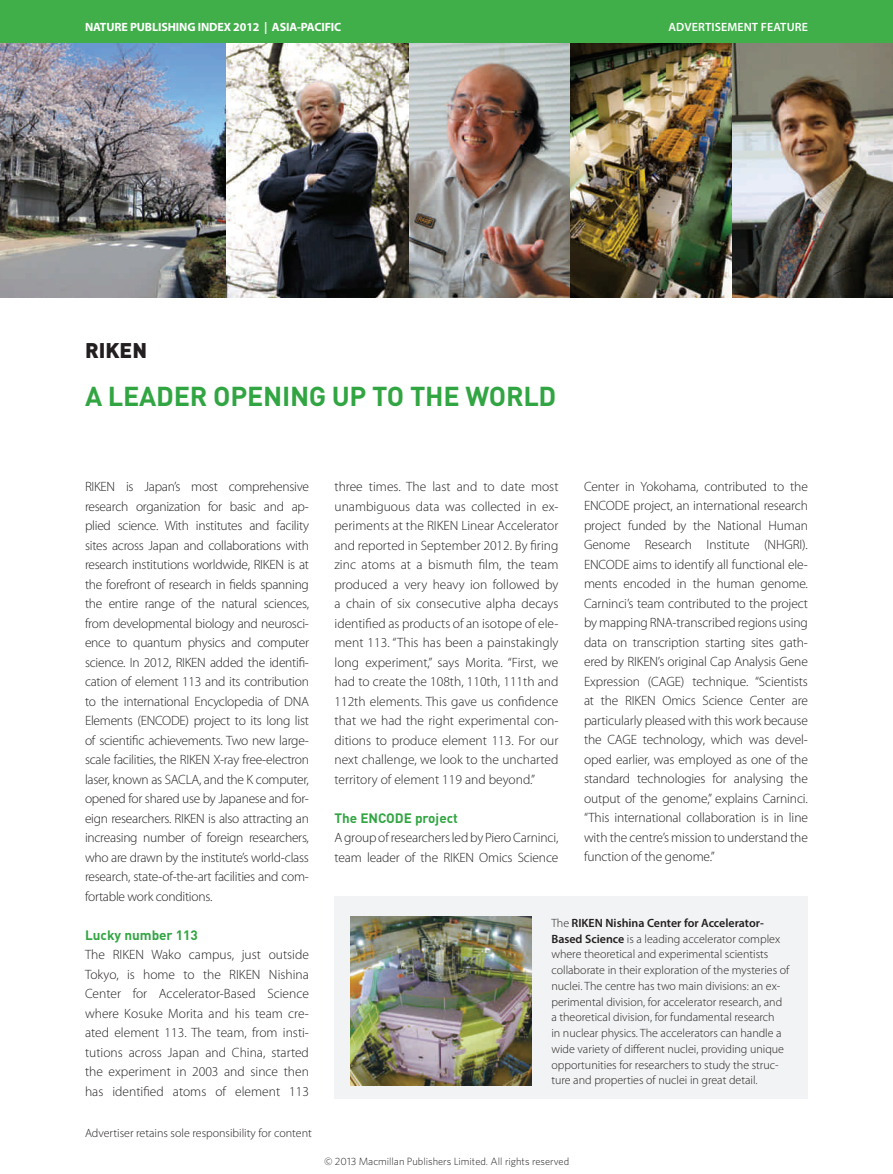
<style>
.page{position:relative;width:893px;height:1174px;background:#fff}
.page>*{position:absolute;margin:0;border:0;box-sizing:border-box;transform-origin:0 0}
.t1{font:700 27px "DIN Pro";letter-spacing:-.01em;color:#32a543}
.t2{font:900 21px "DIN Pro";color:#231f20}
.t3{font:300 13.5px/19.5px "Myriad Pro";letter-spacing:-.01em;color:#231f20;text-align:justify}
.t4{font:700 13.5px "DIN Pro";color:#32a543}
.t5{font:300 12px/15.8px "Myriad Pro";color:#231f20}
.t6{font:700 12px "Myriad Pro";letter-spacing:-.01em;color:#fff}
.t7{font:600 12px "Myriad Pro";letter-spacing:.01em;color:#fff}
.t8{font:300 10.5px "Whitney";color:#231f20}
.s1{font-weight:600}
</style>
<div class="page">
<img style="left:731px;top:43px;width:162px;height:255px">
<img style="left:570px;top:43px;width:161px;height:255px">
<img style="left:408px;top:43px;width:162px;height:255px">
<img style="left:0;top:43px;width:227px;height:255px">
<img style="left:227px;top:43px;width:181px;height:255px">
<div style="left:0;top:0;width:893px;height:43px;background:#40ae49"></div>
<div style="left:335px;top:896px;width:473px;height:202px;background:#f2f3f4"></div>
<img style="left:350px;top:916px;width:182px;height:169px">
<p class="t6" style="left:85px;top:19px;width:258px">NATURE PUBLISHING INDEX 2012 | ASIA-PACIFIC</p>
<p class="t7" style="left:668px;top:20px;width:141px">ADVERTISEMENT FEATURE</p>
<h2 class="t2" style="left:85px;top:336px;width:63px">RIKEN</h2>
<h1 class="t1" style="left:85px;top:378px;width:473px">A LEADER OPENING UP TO THE WORLD</h1>
<p class="t3" style="left:85px;top:477px;width:225px">RIKEN is Japan’s most comprehensive research organization for basic and ap&shy;plied science. With institutes and facility sites across Japan and collaborations with research institutions worldwide, RIKEN is at the forefront of research in fields spanning the entire range of the natural sciences, from developmental biology and neurosci&shy;ence to quantum physics and computer science. In 2012, RIKEN added the identifi&shy;cation of element 113 and its contribution to the international Encyclopedia of DNA Elements (ENCODE) project to its long list of scientific achievements. Two new large&shy;scale facilities, the RIKEN X-ray free-electron laser, known as SACLA, and the K computer, opened for shared use by Japanese and for&shy;eign researchers. RIKEN is also attracting an increasing number of foreign researchers, who are drawn by the institute’s world-class research, state-of-the-art facilities and com&shy;fortable work conditions.</p>
<p class="t4" style="left:85px;top:925px;width:114px">Lucky number 113</p>
<p class="t3" style="left:85px;top:945px;width:225px">The RIKEN Wako campus, just outside Tokyo, is home to the RIKEN Nishina Center for Accelerator-Based Science where Kosuke Morita and his team cre&shy;ated element 113. The team, from insti&shy;tutions across Japan and China, started the experiment in 2003 and since then has identified atoms of element 113</p>
<p class="t5" style="left:85px;top:1125px;width:228px">Advertiser retains sole responsibility for content</p>
<p class="t3" style="left:334px;top:476px;width:225px">three times. The last and to date most unambiguous data was collected in ex&shy;periments at the RIKEN Linear Accelerator and reported in September 2012. By firing zinc atoms at a bismuth film, the team produced a very heavy ion followed by a chain of six consecutive alpha decays identified as products of an isotope of ele&shy;ment 113. “This has been a painstakingly long experiment,” says Morita. “First, we had to create the 108th, 110th, 111th and 112th elements. This gave us confidence that we had the right experimental con&shy;ditions to produce element 113. For our next challenge, we look to the uncharted territory of element 119 and beyond.”</p>
<p class="t4" style="left:334px;top:808px;width:125px">The ENCODE project</p>
<p class="t3" style="left:334px;top:827px;width:225px">A group of researchers led by Piero Carninci, team leader of the RIKEN Omics Science</p>
<p class="t3" style="left:584px;top:476px;width:225px">Center in Yokohama, contributed to the ENCODE project, an international research project funded by the National Human Genome Research Institute (NHGRI).<br>ENCODE aims to identify all functional ele&shy;ments encoded in the human genome.<br>Carninci’s team contributed to the project by mapping RNA-transcribed regions using data on transcription starting sites gath&shy;ered by RIKEN’s original Cap Analysis Gene Expression (CAGE) technique. “Scientists at the RIKEN Omics Science Center are particularly pleased with this work because the CAGE technology, which was devel&shy;oped earlier, was employed as one of the standard technologies for analysing the output of the genome,” explains Carninci. “This international collaboration is in line with the centre’s mission to understand the function of the genome.”</p>
<p class="t5" style="left:551px;top:915px;width:239px">The <span class="s1">RIKEN Nishina Center for Accelerator-Based Science</span> is a leading accelerator complex where theoretical and experimental scientists collaborate in their exploration of the mysteries of nuclei. The centre has two main divisions: an ex&shy;perimental division, for accelerator research, and a theoretical division, for fundamental research<br>in nuclear physics. The accelerators can handle a wide variety of different nuclei, providing unique opportunities for researchers to study the struc&shy;ture and properties of nuclei in great detail.</p>
<p class="t8" style="left:324px;top:1154px;width:247px">© 2013 Macmillan Publishers Limited. All rights reserved</p>
</div>
